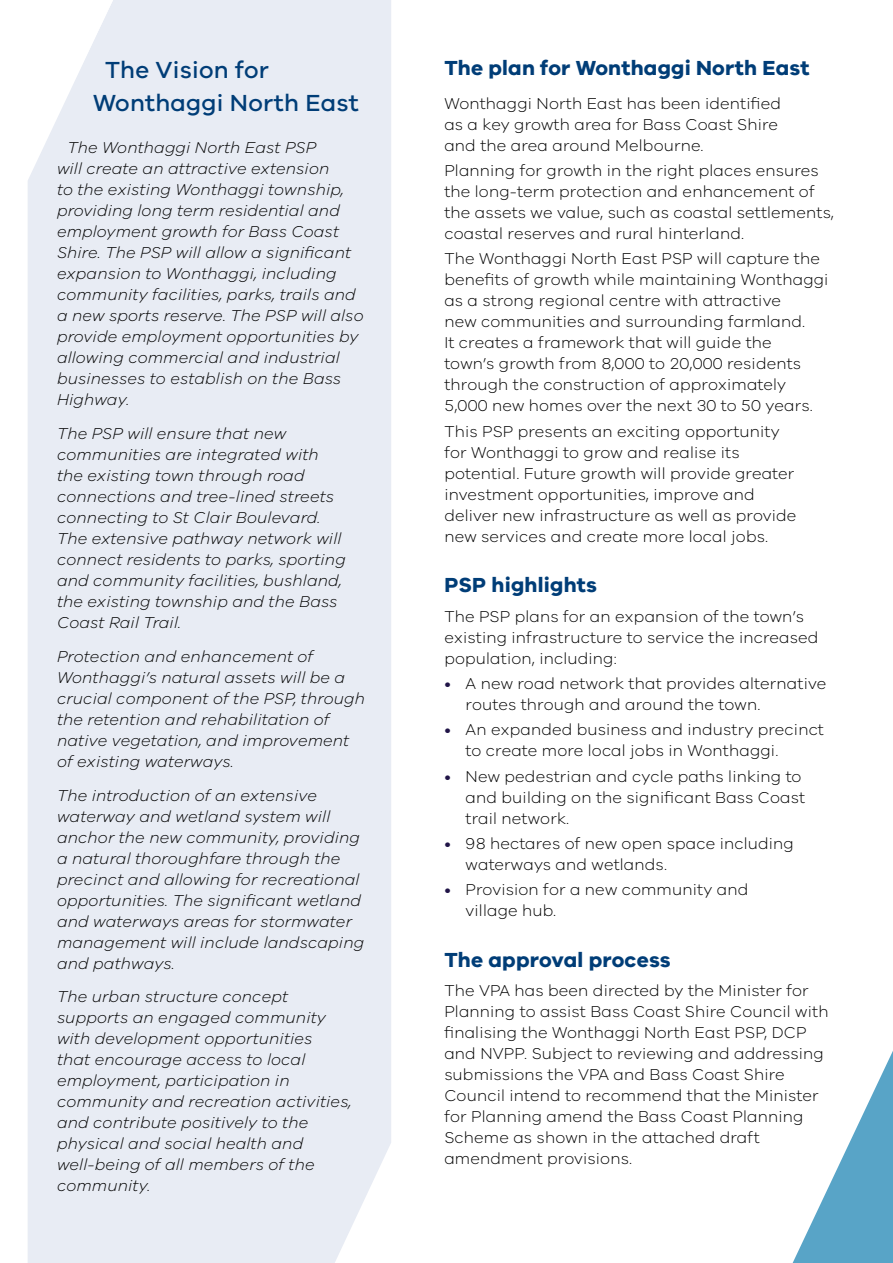
<style>
.page{position:relative;width:893px;height:1263px;background:#fff}
.page>*{position:absolute;margin:0;border:0;box-sizing:border-box;transform-origin:0 0}
.Section_headers{font:500 24px/33px "VIC";letter-spacing:.01em;color:#003d77}
.Section_headers-2{font:700 21px "VIC";letter-spacing:.01em;color:#003d77}
.Body_Text{font:700 21px "VIC";letter-spacing:.01em;color:#003d77}
.Body_Text-2{font:300 16.2px/21px "VIC";letter-spacing:.01em;color:#000}
.Body_Text-3{font:italic 300 16.2px/21px "VIC";letter-spacing:.01em;color:#000}
.s1{font-weight:400;color:#201447}
</style>
<div class="page">
<div style="left:28px;top:0;width:363px;height:1263px;background:#e8ecf4"></div>
<svg style="left:28px;top:0;width:85px;height:234px"></svg>
<svg style="left:793px;top:1051px;width:100px;height:212px"></svg>
<p class="Section_headers" style="left:93px;top:53px;width:267px;text-indent:12px">The Vision for<br>Wonthaggi North East</p>
<p class="Body_Text-3" style="left:57px;top:137px;width:308px;text-indent:10px">The Wonthaggi North East PSP<br>will create an attractive extension<br>to the existing Wonthaggi township, providing long term residential and employment growth for Bass Coast Shire. The PSP will allow a significant expansion to Wonthaggi, including community facilities, parks, trails and a new sports reserve. The PSP will also provide employment opportunities by allowing commercial and industrial businesses to establish on the Bass Highway.</p>
<p class="Body_Text-3" style="left:57px;top:423px;width:290px">The PSP will ensure that new communities are integrated with the existing town through road connections and tree-lined streets connecting to St Clair Boulevard.<br>The extensive pathway network will connect residents to parks, sporting and community facilities, bushland, the existing township and the Bass<br>Coast Rail Trail.</p>
<p class="Body_Text-3" style="left:57px;top:645px;width:309px">Protection and enhancement of Wonthaggi’s natural assets will be a crucial component of the PSP, through the retention and rehabilitation of native vegetation, and improvement of existing waterways.</p>
<p class="Body_Text-3" style="left:57px;top:784px;width:309px">The introduction of an extensive waterway and wetland system will anchor the new community, providing a natural thoroughfare through the precinct and allowing for recreational opportunities. The significant wetland and waterways areas for stormwater management will include landscaping and pathways.</p>
<p class="Body_Text-3" style="left:57px;top:986px;width:296px">The urban structure concept supports an engaged community with development opportunities<br>that encourage access to local employment, participation in community and recreation activities, and contribute positively to the physical and social health and well-being of all members of the community.</p>
<p class="Body_Text" style="left:444px;top:55px;width:367px">The plan for Wonthaggi North East</p>
<p class="Body_Text-2" style="left:444px;top:92px;width:338px">Wonthaggi North East has been identified as a key growth area for Bass Coast Shire and the area around Melbourne.</p>
<p class="Body_Text-2" style="left:444px;top:160px;width:391px">Planning for growth in the right places ensures the long-term protection and enhancement of the assets we value, such as coastal settlements, coastal reserves and rural hinterland.</p>
<p class="Body_Text-2" style="left:444px;top:248px;width:386px">The Wonthaggi North East PSP will capture the benefits of growth while maintaining Wonthaggi as a strong regional centre with attractive<br>new communities and surrounding farmland.<br>It creates a framework that will guide the<br>town’s growth from 8,000 to 20,000 residents through the construction of approximately 5,000 new homes over the next 30 to 50 years.</p>
<p class="Body_Text-2" style="left:444px;top:420px;width:354px">This PSP presents an exciting opportunity for Wonthaggi to grow and realise its potential. Future growth will provide greater investment opportunities, improve and deliver new infrastructure as well as provide new services and create more local jobs.</p>
<p class="Section_headers-2" style="left:444px;top:572px;width:154px">PSP highlights</p>
<p class="Body_Text-2" style="left:444px;top:605px;width:376px">The PSP plans for an expansion of the town’s existing infrastructure to service the increased population, including:</p>
<p class="Body_Text-2" style="left:466px;top:672px;width:362px;text-indent:-21px"><span class="s1">•</span> A new road network that provides alternative routes through and around the town.</p>
<p class="Body_Text-2" style="left:466px;top:719px;width:360px;text-indent:-21px"><span class="s1">•</span> An expanded business and industry precinct to create more local jobs in Wonthaggi.</p>
<p class="Body_Text-2" style="left:466px;top:765px;width:341px;text-indent:-21px"><span class="s1">•</span> New pedestrian and cycle paths linking to and building on the significant Bass Coast trail network.</p>
<p class="Body_Text-2" style="left:466px;top:832px;width:330px;text-indent:-21px"><span class="s1">•</span> 98 hectares of new open space including waterways and wetlands.</p>
<p class="Body_Text-2" style="left:466px;top:878px;width:284px;text-indent:-21px"><span class="s1">•</span> Provision for a new community and village hub.</p>
<p class="Section_headers-2" style="left:444px;top:947px;width:228px">The approval process</p>
<p class="Body_Text-2" style="left:444px;top:980px;width:386px">The VPA has been directed by the Minister for Planning to assist Bass Coast Shire Council with finalising the Wonthaggi North East PSP, DCP and NVPP. Subject to reviewing and addressing submissions the VPA and Bass Coast Shire Council intend to recommend that the Minister for Planning amend the Bass Coast Planning Scheme as shown in the attached draft amendment provisions.</p>
</div>
